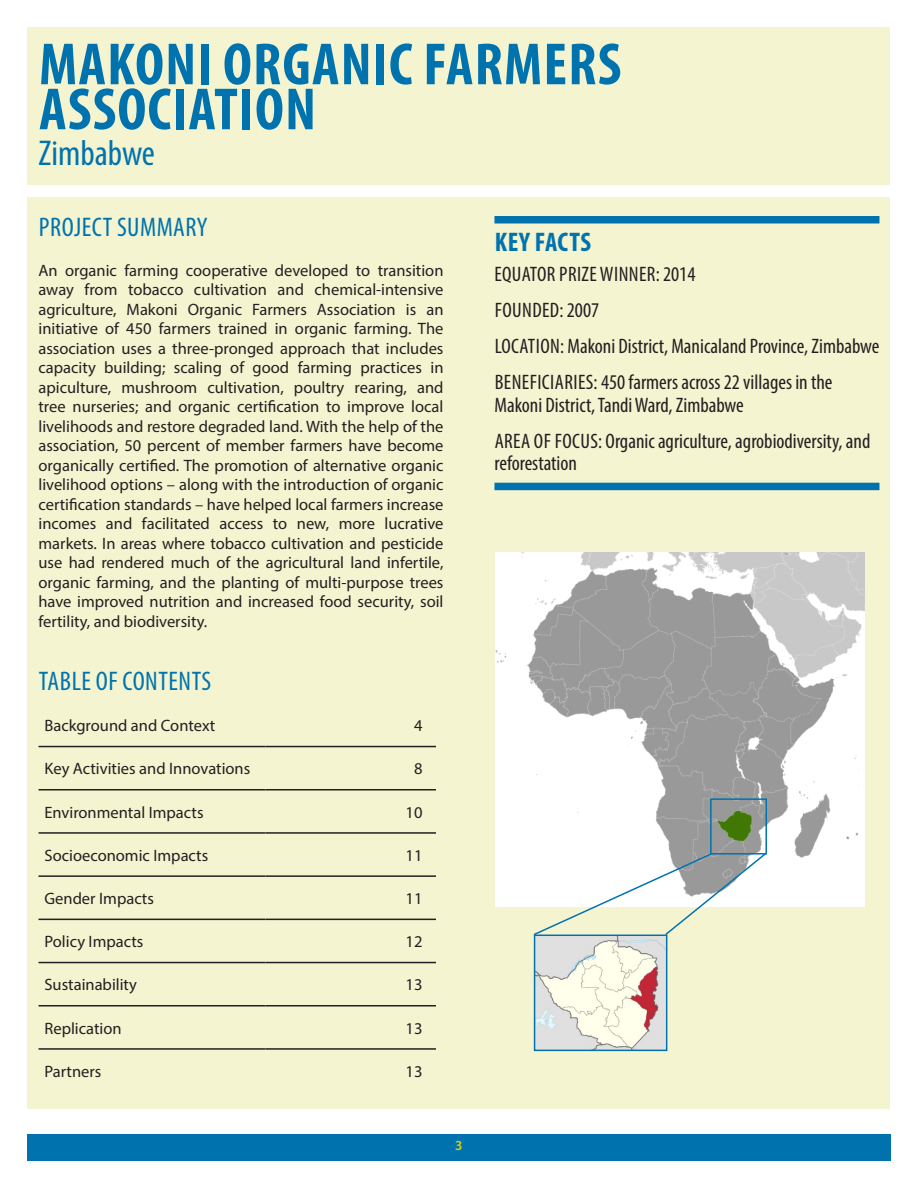
<style>
.page{position:relative;width:918px;height:1188px;background:#fff}
.page>*{position:absolute;margin:0;border:0;box-sizing:border-box;transform-origin:0 0}
.t1{font:700 condensed 60px/45px "Myriad Pro";letter-spacing:.02em;color:#0073ae}
.t2{font:condensed 36px "Myriad Pro";color:#0073ae}
.t3{font:condensed 27px "Myriad Pro";letter-spacing:.02em;color:#0073ae}
.t4{font:700 condensed 27px "Myriad Pro";letter-spacing:.02em;color:#0073ae}
.t5{font:condensed 21px/22.5px "Myriad Pro";color:#231f20}
.t6{font:condensed 21px "Myriad Pro";letter-spacing:.02em;color:#231f20}
.t7{font:16.5px/19.5px "Myriad Pro";color:#231f20;text-align:justify}
.t8{font:600 13.8px "Myriad Pro";color:#d4d110}
</style>
<div class="page">
<div style="left:27px;top:27px;width:863px;height:1081px;background:#f4f4d1"></div>
<img style="left:495px;top:552px;width:369px;height:354px">
<div style="left:494px;top:216px;width:385px;height:7px;background:#0073ae"></div>
<div style="left:494px;top:483px;width:385px;height:7px;background:#0073ae"></div>
<div style="left:27px;top:1134px;width:864px;height:27px;background:#0073ae"></div>
<hr style="left:39px;top:746px;width:227px;height:1px;background:#231f20">
<hr style="left:266px;top:746px;width:170px;height:1px;background:#231f20">
<hr style="left:39px;top:789px;width:227px;height:1px;background:#231f20">
<hr style="left:266px;top:789px;width:170px;height:1px;background:#231f20">
<hr style="left:39px;top:832px;width:227px;height:2px;background:#231f20">
<hr style="left:266px;top:832px;width:170px;height:2px;background:#231f20">
<hr style="left:39px;top:875px;width:227px;height:2px;background:#231f20">
<hr style="left:266px;top:875px;width:170px;height:2px;background:#231f20">
<hr style="left:39px;top:919px;width:227px;height:1px;background:#231f20">
<hr style="left:266px;top:919px;width:170px;height:1px;background:#231f20">
<hr style="left:39px;top:962px;width:227px;height:1px;background:#231f20">
<hr style="left:266px;top:962px;width:170px;height:1px;background:#231f20">
<hr style="left:39px;top:1005px;width:227px;height:1px;background:#231f20">
<hr style="left:266px;top:1005px;width:170px;height:1px;background:#231f20">
<hr style="left:39px;top:1048px;width:227px;height:2px;background:#231f20">
<hr style="left:266px;top:1048px;width:170px;height:2px;background:#231f20">
<img style="left:537px;top:938px;width:127px;height:110px">
<div style="left:534px;top:935px;width:133px;height:116px;border:2px solid #0073ae"></div>
<div style="left:710px;top:798px;width:57px;height:57px;border:2px solid #0073ae"></div>
<svg style="left:532px;top:852px;width:235px;height:85px"></svg>
<div style="left:24px;top:185px;width:874px;height:12px;background:#fff"></div>
<p class="t1" style="left:39px;top:41px;width:584px">MAKONI ORGANIC FARMERS<br>ASSOCIATION</p>
<p class="t2" style="left:39px;top:132px;width:118px">Zimbabwe</p>
<p class="t3" style="left:39px;top:211px;width:170px">PROJECT SUMMARY</p>
<p class="t7" style="left:39px;top:260px;width:407px">An organic farming cooperative developed to transition away from tobacco cultivation and chemical-intensive agriculture, Makoni Organic Farmers Association is an initiative of 450 farmers trained in organic farming. The association uses a three-pronged approach that includes capacity building; scaling of good farming practices in apiculture, mushroom cultivation, poultry rearing, and tree nurseries; and organic certification to improve local livelihoods and restore degraded land. With the help of the association, 50 percent of member farmers have become organically certified. The promotion of alternative organic livelihood options – along with the introduction of organic certification standards – have helped local farmers increase incomes and facilitated access to new, more lucrative markets. In areas where tobacco cultivation and pesticide use had rendered much of the agricultural land infertile, organic farming, and the planting of multi-purpose trees have improved nutrition and increased food security, soil fertility, and biodiversity.</p>
<p class="t3" style="left:39px;top:665px;width:174px">TABLE OF CONTENTS</p>
<p class="t7" style="left:45px;top:716px;width:172px">Background and Context</p>
<p class="t7" style="left:414px;top:716px;width:10px">4</p>
<p class="t7" style="left:45px;top:759px;width:207px">Key Activities and Innovations</p>
<p class="t7" style="left:414px;top:759px;width:10px">8</p>
<p class="t7" style="left:45px;top:802px;width:161px">Environmental Impacts</p>
<p class="t7" style="left:406px;top:802px;width:18px">10</p>
<p class="t7" style="left:45px;top:845px;width:165px">Socioeconomic Impacts</p>
<p class="t7" style="left:406px;top:845px;width:18px">11</p>
<p class="t7" style="left:45px;top:888px;width:111px">Gender Impacts</p>
<p class="t7" style="left:406px;top:888px;width:18px">11</p>
<p class="t7" style="left:45px;top:932px;width:100px">Policy Impacts</p>
<p class="t7" style="left:406px;top:932px;width:18px">12</p>
<p class="t7" style="left:45px;top:975px;width:94px">Sustainability</p>
<p class="t7" style="left:406px;top:975px;width:18px">13</p>
<p class="t7" style="left:45px;top:1018px;width:79px">Replication</p>
<p class="t7" style="left:406px;top:1018px;width:18px">13</p>
<p class="t7" style="left:45px;top:1061px;width:58px">Partners</p>
<p class="t7" style="left:406px;top:1061px;width:18px">13</p>
<p class="t8" style="left:455px;top:1136px;width:9px">3</p>
<p class="t4" style="left:495px;top:225px;width:98px">KEY FACTS</p>
<p class="t6" style="left:494px;top:262px;width:203px">EQUATOR PRIZE WINNER: 2014</p>
<p class="t6" style="left:495px;top:298px;width:106px">FOUNDED: 2007</p>
<p class="t5" style="left:495px;top:335px;width:386px">LOCATION: Makoni District, Manicaland Province, Zimbabwe</p>
<p class="t5" style="left:494px;top:371px;width:340px">BENEFICIARIES: 450 farmers across 22 villages in the<br>Makoni District, Tandi Ward, Zimbabwe</p>
<p class="t5" style="left:494px;top:429px;width:377px">AREA OF FOCUS: Organic agriculture, agrobiodiversity, and reforestation</p>
</div>
